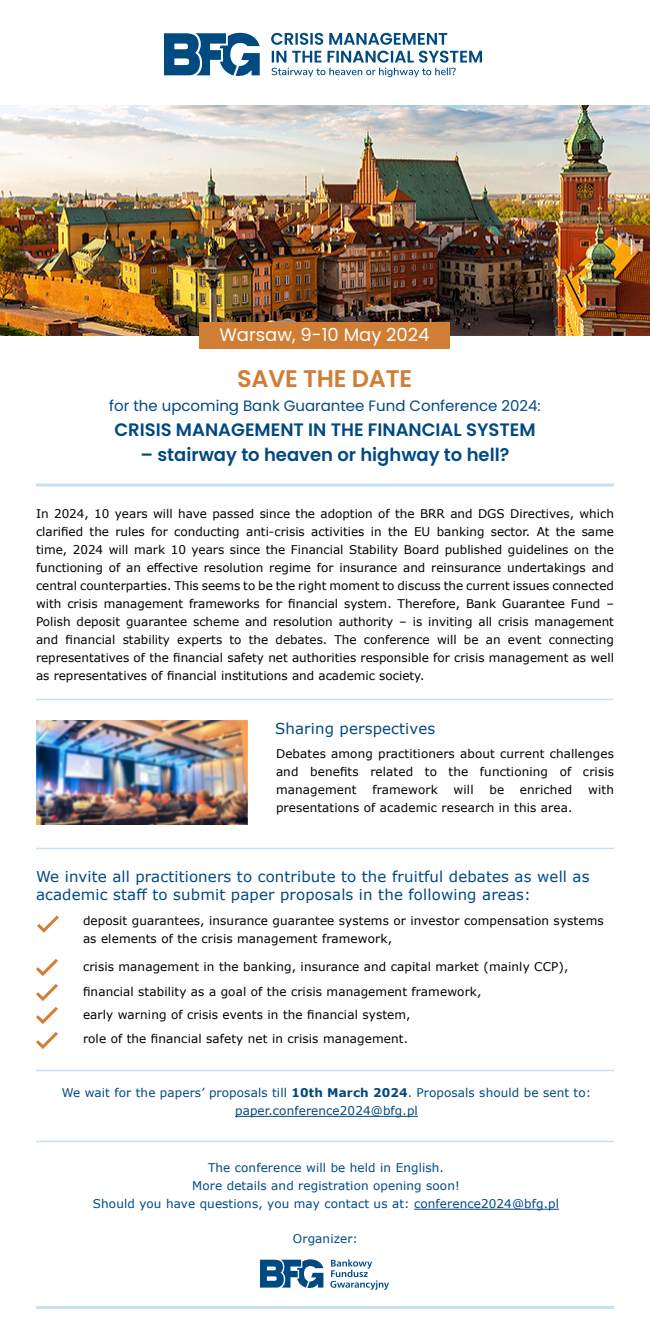
<style>
.page{position:relative;width:650px;height:1330px;background:#fff}
.page>*{position:absolute;margin:0;border:0;box-sizing:border-box;transform-origin:0 0}
.t1{font:600 24px "Poppins";letter-spacing:-.01em;color:#d07e35}
.t2{font:600 18px "Poppins";color:#004982}
.t3{font:18px "Poppins";color:#fff}
.t4{font:15px/18px "Verdana";letter-spacing:.01em;color:#004982}
.t5{font:15px "Poppins";color:#004982}
.t6{font:12px/18px "Verdana";letter-spacing:.01em;color:#000;text-align:justify}
.t7{font:12px/18px "Verdana";letter-spacing:.01em;color:#004982;text-align:center}
.s1{font-weight:700}
</style>
<div class="page">
<svg style="left:271px;top:33px;width:211px;height:44px"></svg>
<svg style="left:164px;top:33px;width:96px;height:43px"></svg>
<img style="left:0;top:105px;width:650px;height:230px">
<div style="left:199px;top:322px;width:251px;height:27px;background:#d07e35"></div>
<hr style="left:36px;top:484px;width:578px;height:2px;background:#c9e0f1">
<hr style="left:36px;top:699px;width:578px;height:1px;background:#c9e0f1">
<hr style="left:36px;top:848px;width:578px;height:1px;background:#c9e0f1">
<hr style="left:36px;top:1070px;width:578px;height:1px;background:#c9e0f1">
<hr style="left:36px;top:1141px;width:578px;height:1px;background:#c9e0f1">
<hr style="left:36px;top:1306px;width:578px;height:3px;background:#c9e0f1">
<img style="left:37px;top:721px;width:210px;height:104px">
<svg style="left:37px;top:915px;width:22px;height:18px"></svg>
<svg style="left:36px;top:959px;width:22px;height:17px"></svg>
<svg style="left:36px;top:984px;width:22px;height:17px"></svg>
<svg style="left:36px;top:1007px;width:22px;height:17px"></svg>
<svg style="left:36px;top:1032px;width:22px;height:17px"></svg>
<hr style="left:235px;top:1116px;width:183px;height:1px;background:#004982">
<hr style="left:414px;top:1209px;width:145px;height:1px;background:#004982">
<svg style="left:330px;top:1259px;width:59px;height:31px"></svg>
<svg style="left:260px;top:1259px;width:63px;height:29px"></svg>
<p class="t3" style="left:219px;top:324px;width:212px">Warsaw, 9-10 May 2024</p>
<p class="t1" style="left:237px;top:365px;width:177px">SAVE THE DATE</p>
<p class="t5" style="left:109px;top:397px;width:433px">for the upcoming Bank Guarantee Fund Conference 2024:</p>
<p class="t2" style="left:114px;top:419px;width:423px">CRISIS MANAGEMENT IN THE FINANCIAL SYSTEM</p>
<p class="t2" style="left:141px;top:444px;width:370px">– stairway to heaven or highway to hell?</p>
<p class="t6" style="left:36px;top:505px;width:580px">In 2024, 10 years will have passed since the adoption of the BRR and DGS Directives, which clarified the rules for conducting anti-crisis activities in the EU banking sector. At the same time, 2024 will mark 10 years since the Financial Stability Board published guidelines on the functioning of an effective resolution regime for insurance and reinsurance undertakings and central counterparties. This seems to be the right moment to discuss the current issues connected with crisis management frameworks for financial system. Therefore, Bank Guarantee Fund – Polish deposit guarantee scheme and resolution authority – is inviting all crisis management and financial stability experts to the debates. The conference will be an event connecting representatives of the financial safety net authorities responsible for crisis management as well as representatives of financial institutions and academic society.</p>
<p class="t4" style="left:275px;top:719px;width:162px">Sharing perspectives</p>
<p class="t6" style="left:276px;top:744px;width:340px">Debates among practitioners about current challenges and benefits related to the functioning of crisis management</p>
<p class="t6" style="left:372px;top:780px;width:67px">framework</p>
<p class="t6" style="left:454px;top:780px;width:22px">will</p>
<p class="t6" style="left:489px;top:780px;width:16px">be</p>
<p class="t6" style="left:520px;top:780px;width:54px">enriched</p>
<p class="t6" style="left:588px;top:780px;width:27px">with</p>
<p class="t6" style="left:276px;top:798px;width:298px">presentations of academic research in this area.</p>
<p class="t4" style="left:36px;top:867px;width:555px">We invite all practitioners to contribute to the fruitful debates as well as academic staff to submit paper proposals in the following areas:</p>
<p class="t6" style="left:83px;top:911px;width:522px">deposit guarantees, insurance guarantee systems or investor compensation systems as elements of the crisis management framework,</p>
<p class="t6" style="left:83px;top:957px;width:487px">crisis management in the banking, insurance and capital market (mainly CCP),</p>
<p class="t6" style="left:83px;top:983px;width:400px">financial stability as a goal of the crisis management framework,</p>
<p class="t6" style="left:83px;top:1006px;width:329px">early warning of crisis events in the financial system,</p>
<p class="t6" style="left:83px;top:1030px;width:327px">role of the financial safety net in crisis management.</p>
<p class="t7" style="left:62px;top:1084px;width:531px">We wait for the papers’ proposals till <span class="s1">10th March 2024</span>. Proposals should be sent to: paper.conference2024@bfg.pl</p>
<p class="t7" style="left:208px;top:1159px;width:237px">The conference will be held in English.</p>
<p class="t7" style="left:192px;top:1177px;width:269px">More details and registration opening soon!</p>
<p class="t7" style="left:93px;top:1195px;width:468px">Should you have questions, you may contact us at: conference2024@bfg.pl</p>
<p class="t7" style="left:293px;top:1230px;width:67px">Organizer:</p>
</div>
